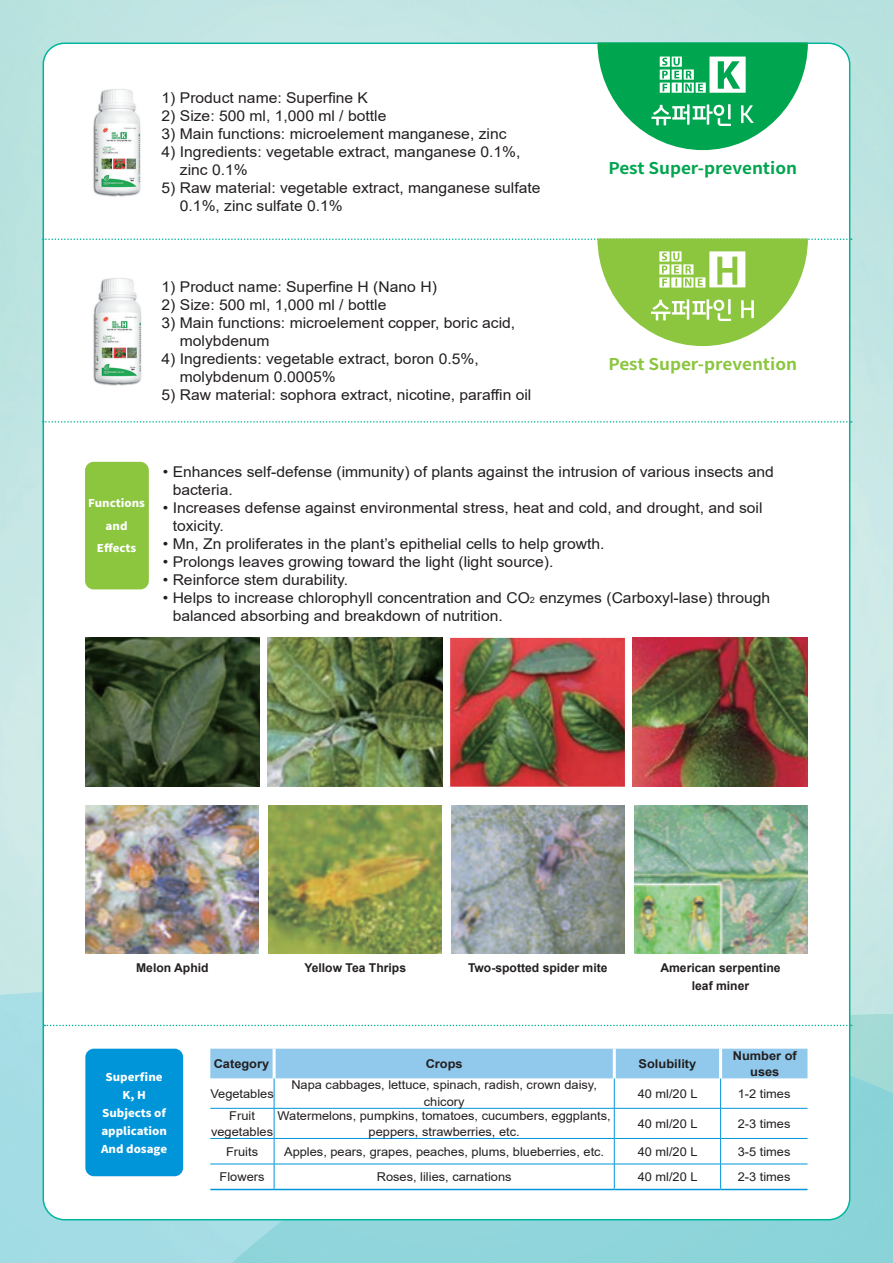
<style>
.page{position:relative;width:893px;height:1263px;background:#fff}
.page>*{position:absolute;margin:0;border:0;box-sizing:border-box;transform-origin:0 0}
.t1{font:700 16.2px "Noto Sans KR";color:#00a54f;scale:1.06 1}
.t2{font:700 16.2px "Noto Sans KR";color:#8bc63e;scale:1.06 1}
.t3{font:14.85px/18px "Arial";color:#231f20;scale:1.06 1}
.t4{font:12.15px/16.2px "Arial";color:#231f20;text-align:center;scale:1.06 1}
.t5{font:700 12.15px/18px "Arial";color:#231f20;text-align:center}
.t6{font:700 12.15px/16.2px "Arial";color:#231f20;text-align:center;scale:1.06 1}
.t7{font:900 10.8px/18px "Noto Sans KR";color:#fff;text-align:center;scale:1.06 1}
.s1{font-size:8.7px}
</style>
<div class="page">
<img style="left:0;top:0;width:893px;height:985px">
<svg style="left:0;top:985px;width:893px;height:278px;background:#96d7dd"></svg>
<div style="left:43px;top:43px;width:807px;height:1177px;background:#fff;border-radius:21px"></div>
<div style="left:85px;top:462px;width:64px;height:127px;background:#8bc63e;border-radius:9px"></div>
<div style="left:85px;top:1049px;width:98px;height:127px;background:#0095d9;border-radius:9px"></div>
<svg style="left:44px;top:1025px;width:808px;height:1px"></svg>
<div style="left:210px;top:1049px;width:597px;height:29px;background:#91c9ed"></div>
<hr style="left:274px;top:1078px;width:1px;height:30px;background:#0095d9">
<hr style="left:614px;top:1078px;width:1px;height:30px;background:#0095d9">
<hr style="left:720px;top:1078px;width:1px;height:30px;background:#0095d9">
<hr style="left:210px;top:1108px;width:64px;height:1px;background:#0095d9">
<hr style="left:274px;top:1108px;width:340px;height:1px;background:#0095d9">
<hr style="left:274px;top:1108px;width:1px;height:30px;background:#0095d9">
<hr style="left:614px;top:1108px;width:107px;height:1px;background:#0095d9">
<hr style="left:614px;top:1108px;width:1px;height:30px;background:#0095d9">
<hr style="left:721px;top:1108px;width:86px;height:1px;background:#0095d9">
<hr style="left:720px;top:1108px;width:1px;height:30px;background:#0095d9">
<hr style="left:210px;top:1138px;width:64px;height:1px;background:#0095d9">
<hr style="left:274px;top:1138px;width:340px;height:1px;background:#0095d9">
<hr style="left:614px;top:1138px;width:107px;height:1px;background:#0095d9">
<hr style="left:721px;top:1138px;width:86px;height:1px;background:#0095d9">
<hr style="left:210px;top:1164px;width:64px;height:1px;background:#0095d9">
<hr style="left:274px;top:1164px;width:340px;height:1px;background:#0095d9">
<svg style="left:274px;top:1139px;width:1px;height:50px"></svg>
<hr style="left:614px;top:1164px;width:107px;height:1px;background:#0095d9">
<svg style="left:614px;top:1139px;width:1px;height:50px"></svg>
<hr style="left:721px;top:1164px;width:86px;height:1px;background:#0095d9">
<svg style="left:720px;top:1139px;width:1px;height:50px"></svg>
<hr style="left:210px;top:1189px;width:64px;height:1px;background:#0095d9">
<hr style="left:274px;top:1189px;width:340px;height:1px;background:#0095d9">
<hr style="left:614px;top:1189px;width:107px;height:1px;background:#0095d9">
<hr style="left:721px;top:1189px;width:86px;height:1px;background:#0095d9">
<hr style="left:273px;top:1049px;width:3px;height:29px;background:#fff">
<hr style="left:613px;top:1049px;width:3px;height:29px;background:#fff">
<hr style="left:719px;top:1049px;width:3px;height:29px;background:#fff">
<img style="left:93px;top:89px;width:48px;height:108px">
<svg style="left:43px;top:421px;width:809px;height:2px"></svg>
<img style="left:93px;top:346px;width:49px;height:40px">
<img style="left:85px;top:638px;width:175px;height:149px">
<img style="left:268px;top:638px;width:174px;height:149px">
<img style="left:450px;top:638px;width:175px;height:149px">
<img style="left:633px;top:638px;width:174px;height:149px">
<img style="left:268px;top:805px;width:173px;height:148px">
<img style="left:85px;top:805px;width:173px;height:148px">
<img style="left:634px;top:805px;width:173px;height:148px">
<img style="left:451px;top:805px;width:173px;height:148px">
<svg style="left:597px;top:43px;width:211px;height:107px"></svg>
<svg style="left:43px;top:238px;width:809px;height:108px"></svg>
<p class="t3" style="left:162px;top:88px;width:196px">1) Product name: Superfine K</p>
<p class="t3" style="left:162px;top:106px;width:214px">2) Size: 500 ml, 1,000 ml / bottle</p>
<p class="t3" style="left:162px;top:124px;width:327px">3) Main functions: microelement manganese, zinc</p>
<p class="t3" style="left:180px;top:142px;width:323px;text-indent:-18px">4) Ingredients: vegetable extract, manganese 0.1%, zinc 0.1%</p>
<p class="t3" style="left:180px;top:178px;width:342px;line-height:18.8px;text-indent:-18px">5) Raw material: vegetable extract, manganese sulfate<br>0.1%, zinc sulfate 0.1%</p>
<p class="t1" style="left:608px;top:159px;width:179px">Pest Super-prevention</p>
<p class="t3" style="left:162px;top:277px;width:261px">1) Product name: Superfine H (Nano H)</p>
<p class="t3" style="left:162px;top:295px;width:214px">2) Size: 500 ml, 1,000 ml / bottle</p>
<p class="t3" style="left:180px;top:313px;width:318px;text-indent:-18px">3) Main functions: microelement copper, boric acid, molybdenum</p>
<p class="t3" style="left:180px;top:349px;width:283px;text-indent:-18px">4) Ingredients: vegetable extract, boron 0.5%, molybdenum 0.0005%</p>
<p class="t3" style="left:162px;top:386px;width:350px">5) Raw material: sophora extract, nicotine, paraffin oil</p>
<p class="t2" style="left:608px;top:355px;width:179px">Pest Super-prevention</p>
<p class="t7" style="left:88px;top:492px;width:55px;line-height:22.5px">Functions and<br>Effects</p>
<p class="t3" style="left:173px;top:463px;width:569px;text-indent:-10px">• Enhances self-defense (immunity) of plants against the intrusion of various insects and bacteria.</p>
<p class="t3" style="left:173px;top:499px;width:558px;text-indent:-10px">• Increases defense against environmental stress, heat and cold, and drought, and soil toxicity.</p>
<p class="t3" style="left:163px;top:535px;width:418px">• Mn, Zn proliferates in the plant’s epithelial cells to help growth.</p>
<p class="t3" style="left:163px;top:553px;width:370px">• Prolongs leaves growing toward the light (light source).</p>
<p class="t3" style="left:163px;top:571px;width:177px">• Reinforce stem durability.</p>
<p class="t3" style="left:173px;top:589px;width:565px;text-indent:-10px">• Helps to increase chlorophyll concentration and CO<span class="s1">2</span> enzymes (Carboxyl-lase) through balanced absorbing and breakdown of nutrition.</p>
<p class="t5" style="left:136px;top:959px;width:74px">Melon Aphid</p>
<p class="t5" style="left:304px;top:959px;width:103px">Yellow Tea Thrips</p>
<p class="t5" style="left:468px;top:959px;width:141px">Two-spotted spider mite</p>
<p class="t5" style="left:660px;top:959px;width:122px">American serpentine leaf miner</p>
<p class="t7" style="left:101px;top:1068px;width:64px">Superfine<br>K, H<br>Subjects of application<br>And dosage</p>
<p class="t6" style="left:214px;top:1056px;width:54px">Category</p>
<p class="t6" style="left:426px;top:1056px;width:36px">Crops</p>
<p class="t6" style="left:639px;top:1056px;width:56px">Solubility</p>
<p class="t6" style="left:733px;top:1047px;width:62px">Number of uses</p>
<p class="t4" style="left:210px;top:1085px;width:61px">Vegetables</p>
<p class="t4" style="left:291px;top:1077px;width:290px">Napa cabbages, lettuce, spinach, radish, crown daisy, chicory</p>
<p class="t4" style="left:638px;top:1085px;width:58px">40 ml/20 L</p>
<p class="t4" style="left:738px;top:1085px;width:51px">1-2 times</p>
<p class="t4" style="left:211px;top:1107px;width:60px">Fruit vegetables</p>
<p class="t4" style="left:278px;top:1107px;width:316px">Watermelons, pumpkins, tomatoes, cucumbers, eggplants, peppers, strawberries, etc.</p>
<p class="t4" style="left:638px;top:1115px;width:58px">40 ml/20 L</p>
<p class="t4" style="left:738px;top:1115px;width:51px">2-3 times</p>
<p class="t4" style="left:226px;top:1143px;width:32px">Fruits</p>
<p class="t4" style="left:284px;top:1143px;width:303px">Apples, pears, grapes, peaches, plums, blueberries, etc.</p>
<p class="t4" style="left:638px;top:1143px;width:58px">40 ml/20 L</p>
<p class="t4" style="left:738px;top:1143px;width:51px">3-5 times</p>
<p class="t4" style="left:220px;top:1168px;width:44px">Flowers</p>
<p class="t4" style="left:377px;top:1168px;width:129px">Roses, lilies, carnations</p>
<p class="t4" style="left:638px;top:1168px;width:58px">40 ml/20 L</p>
<p class="t4" style="left:738px;top:1168px;width:51px">2-3 times</p>
</div>
